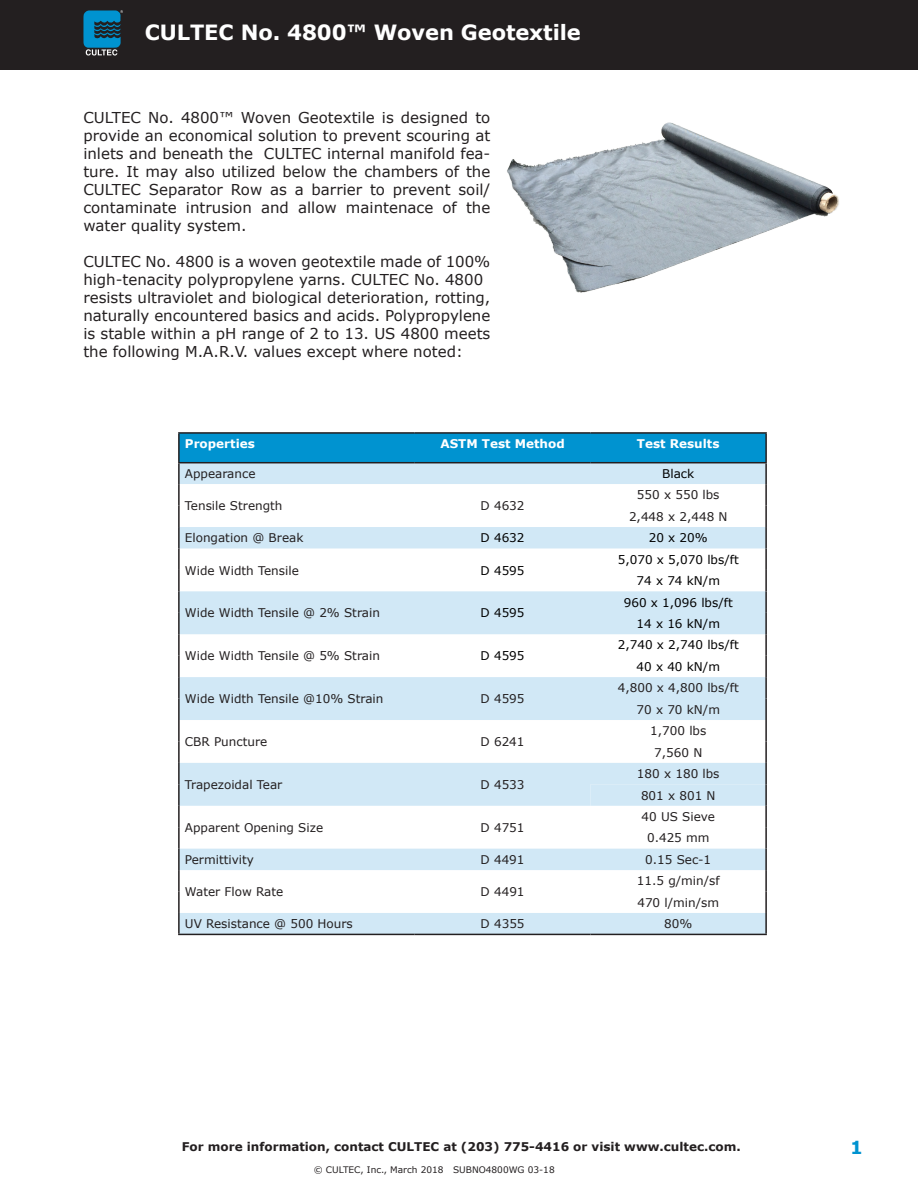
<style>
.page{position:relative;width:918px;height:1188px;background:#fff}
.page>*{position:absolute;margin:0;border:0;box-sizing:border-box;transform-origin:0 0}
.t1{font:700 21px "Verdana";letter-spacing:-.005em;color:#fff}
.t2{font:700 18px "Verdana";color:#0093d0}
.t3{font:15px/18px "Verdana";color:#231f20;text-align:justify}
.t4{font:12px/21.5px "Verdana";color:#231f20;text-align:center}
.t5{font:12px/21.5px "Verdana";color:#000;text-align:center}
.t6{font:700 12px "Verdana";color:#231f20}
.t7{font:700 12px "Verdana";color:#fff}
.t8{font:9px "Verdana";color:#231f20}
</style>
<div class="page">
<div style="left:0;top:0;width:918px;height:70px;background:#231f20"></div>
<svg style="left:83px;top:10px;width:40px;height:46px"></svg>
<img style="left:507px;top:122px;width:332px;height:171px">
<svg style="left:180px;top:434px;width:585px;height:50px;background:#57b5de"></svg>
<svg style="left:180px;top:527px;width:585px;height:257px"></svg>
<svg style="left:180px;top:784px;width:585px;height:150px"></svg>
<div style="left:180px;top:849px;width:585px;height:21px;background:#d1e8f6"></div>
<hr style="left:178px;top:432px;width:237px;height:2px;background:#231f20">
<hr style="left:178px;top:434px;width:2px;height:28px;background:#231f20">
<hr style="left:415px;top:432px;width:175px;height:2px;background:#231f20">
<hr style="left:590px;top:432px;width:177px;height:2px;background:#231f20">
<hr style="left:765px;top:434px;width:2px;height:28px;background:#231f20">
<hr style="left:178px;top:462px;width:237px;height:1px;background:#231f20">
<hr style="left:178px;top:463px;width:2px;height:21px;background:#231f20">
<hr style="left:415px;top:462px;width:175px;height:1px;background:#231f20">
<hr style="left:590px;top:462px;width:177px;height:1px;background:#231f20">
<hr style="left:765px;top:463px;width:2px;height:21px;background:#231f20">
<hr style="left:178px;top:484px;width:2px;height:22px;background:#231f20">
<hr style="left:178px;top:506px;width:2px;height:21px;background:#231f20">
<hr style="left:765px;top:484px;width:2px;height:22px;background:#231f20">
<hr style="left:765px;top:506px;width:2px;height:21px;background:#231f20">
<hr style="left:178px;top:527px;width:2px;height:21px;background:#231f20">
<hr style="left:765px;top:527px;width:2px;height:21px;background:#231f20">
<hr style="left:178px;top:548px;width:2px;height:22px;background:#231f20">
<hr style="left:178px;top:570px;width:2px;height:21px;background:#231f20">
<hr style="left:765px;top:548px;width:2px;height:22px;background:#231f20">
<hr style="left:765px;top:570px;width:2px;height:21px;background:#231f20">
<hr style="left:178px;top:591px;width:2px;height:22px;background:#231f20">
<hr style="left:178px;top:613px;width:2px;height:21px;background:#231f20">
<hr style="left:765px;top:591px;width:2px;height:22px;background:#231f20">
<hr style="left:765px;top:613px;width:2px;height:21px;background:#231f20">
<hr style="left:178px;top:634px;width:2px;height:22px;background:#231f20">
<hr style="left:178px;top:656px;width:2px;height:21px;background:#231f20">
<hr style="left:765px;top:634px;width:2px;height:22px;background:#231f20">
<hr style="left:765px;top:656px;width:2px;height:21px;background:#231f20">
<hr style="left:178px;top:677px;width:2px;height:22px;background:#231f20">
<hr style="left:178px;top:699px;width:2px;height:21px;background:#231f20">
<hr style="left:765px;top:677px;width:2px;height:22px;background:#231f20">
<hr style="left:765px;top:699px;width:2px;height:21px;background:#231f20">
<hr style="left:178px;top:720px;width:2px;height:21px;background:#231f20">
<hr style="left:178px;top:741px;width:2px;height:22px;background:#231f20">
<hr style="left:765px;top:720px;width:2px;height:21px;background:#231f20">
<hr style="left:765px;top:741px;width:2px;height:22px;background:#231f20">
<hr style="left:178px;top:763px;width:2px;height:21px;background:#231f20">
<hr style="left:178px;top:784px;width:2px;height:22px;background:#231f20">
<hr style="left:765px;top:763px;width:2px;height:21px;background:#231f20">
<hr style="left:765px;top:784px;width:2px;height:22px;background:#231f20">
<hr style="left:178px;top:806px;width:2px;height:21px;background:#231f20">
<hr style="left:178px;top:827px;width:2px;height:22px;background:#231f20">
<hr style="left:765px;top:806px;width:2px;height:21px;background:#231f20">
<hr style="left:765px;top:827px;width:2px;height:22px;background:#231f20">
<hr style="left:178px;top:849px;width:2px;height:21px;background:#231f20">
<hr style="left:765px;top:849px;width:2px;height:21px;background:#231f20">
<hr style="left:178px;top:870px;width:2px;height:22px;background:#231f20">
<hr style="left:178px;top:892px;width:2px;height:21px;background:#231f20">
<hr style="left:765px;top:870px;width:2px;height:22px;background:#231f20">
<hr style="left:765px;top:892px;width:2px;height:21px;background:#231f20">
<hr style="left:178px;top:913px;width:2px;height:21px;background:#231f20">
<hr style="left:765px;top:913px;width:2px;height:21px;background:#231f20">
<hr style="left:178px;top:934px;width:237px;height:1px;background:#231f20">
<hr style="left:415px;top:934px;width:175px;height:1px;background:#231f20">
<hr style="left:590px;top:934px;width:177px;height:1px;background:#231f20">
<h1 class="t1" style="left:145px;top:17px;width:438px">CULTEC No. 4800™ Woven Geotextile</h1>
<p class="t3" style="left:83px;top:108px;width:409px">CULTEC No. 4800™ Woven Geotextile is designed to provide an economical solution to prevent scouring at inlets and beneath the CULTEC internal manifold fea&shy;ture. It may also utilized below the chambers of the CULTEC Separator Row as a barrier to prevent soil/ contaminate intrusion and allow maintenace of the water quality system.</p>
<p class="t3" style="left:83px;top:252px;width:409px;text-align:left">CULTEC No. 4800 is a woven geotextile made of 100% high-tenacity polypropylene yarns. CULTEC No. 4800 resists ultraviolet and biological deterioration, rotting, naturally encountered basics and acids. Polypropylene is stable within a pH range of 2 to 13. US 4800 meets the following M.A.R.V. values except where noted:</p>
<p class="t7" style="left:185px;top:435px;width:71px">Properties</p>
<p class="t7" style="left:440px;top:435px;width:126px">ASTM Test Method</p>
<p class="t7" style="left:637px;top:435px;width:84px">Test Results</p>
<p class="t4" style="left:185px;top:463px;width:72px">Appearance</p>
<p class="t5" style="left:662px;top:463px;width:34px">Black</p>
<p class="t4" style="left:185px;top:495px;width:99px">Tensile Strength</p>
<p class="t4" style="left:481px;top:495px;width:46px">D 4632</p>
<p class="t4" style="left:629px;top:484px;width:100px">550 x 550 lbs<br>2,448 x 2,448 N</p>
<p class="t4" style="left:185px;top:527px;width:120px">Elongation @ Break</p>
<p class="t5" style="left:481px;top:527px;width:46px">D 4632</p>
<p class="t5" style="left:649px;top:527px;width:60px">20 x 20%</p>
<p class="t4" style="left:185px;top:559px;width:116px">Wide Width Tensile</p>
<p class="t5" style="left:481px;top:559px;width:46px">D 4595</p>
<p class="t5" style="left:618px;top:548px;width:122px">5,070 x 5,070 lbs/ft<br>74 x 74 kN/m</p>
<p class="t4" style="left:185px;top:602px;width:197px">Wide Width Tensile @ 2% Strain</p>
<p class="t5" style="left:481px;top:602px;width:46px">D 4595</p>
<p class="t5" style="left:624px;top:591px;width:110px">960 x 1,096 lbs/ft<br>14 x 16 kN/m</p>
<p class="t4" style="left:185px;top:645px;width:197px">Wide Width Tensile @ 5% Strain</p>
<p class="t5" style="left:481px;top:645px;width:46px">D 4595</p>
<p class="t5" style="left:618px;top:634px;width:122px">2,740 x 2,740 lbs/ft<br>40 x 40 kN/m</p>
<p class="t4" style="left:185px;top:688px;width:200px">Wide Width Tensile @10% Strain</p>
<p class="t4" style="left:481px;top:688px;width:46px">D 4595</p>
<p class="t4" style="left:618px;top:677px;width:122px">4,800 x 4,800 lbs/ft<br>70 x 70 kN/m</p>
<p class="t4" style="left:185px;top:731px;width:84px">CBR Puncture</p>
<p class="t4" style="left:481px;top:731px;width:46px">D 6241</p>
<p class="t4" style="left:650px;top:720px;width:58px">1,700 lbs<br>7,560 N</p>
<p class="t4" style="left:185px;top:774px;width:99px">Trapezoidal Tear</p>
<p class="t4" style="left:481px;top:774px;width:46px">D 4533</p>
<p class="t4" style="left:637px;top:763px;width:84px">180 x 180 lbs<br>801 x 801 N</p>
<p class="t4" style="left:185px;top:817px;width:140px">Apparent Opening Size</p>
<p class="t4" style="left:481px;top:817px;width:46px">D 4751</p>
<p class="t4" style="left:642px;top:806px;width:75px">40 US Sieve<br>0.425 mm</p>
<p class="t4" style="left:185px;top:849px;width:71px">Permittivity</p>
<p class="t4" style="left:481px;top:849px;width:46px">D 4491</p>
<p class="t4" style="left:645px;top:849px;width:68px">0.15 Sec-1</p>
<p class="t4" style="left:185px;top:881px;width:100px">Water Flow Rate</p>
<p class="t4" style="left:481px;top:881px;width:46px">D 4491</p>
<p class="t4" style="left:637px;top:870px;width:84px;text-align:left">11.5 g/min/sf<br>470 l/min/sm</p>
<p class="t4" style="left:185px;top:913px;width:169px">UV Resistance @ 500 Hours</p>
<p class="t4" style="left:481px;top:913px;width:46px">D 4355</p>
<p class="t4" style="left:664px;top:913px;width:30px">80%</p>
<p class="t6" style="left:182px;top:1138px;width:561px">For more information, contact CULTEC at (203) 775-4416 or visit www.cultec.com.</p>
<p class="t8" style="left:314px;top:1163px;width:243px">© CULTEC, Inc., March 2018 SUBNO4800WG 03-18</p>
<p class="t2" style="left:850px;top:1134px;width:14px">1</p>
</div>
